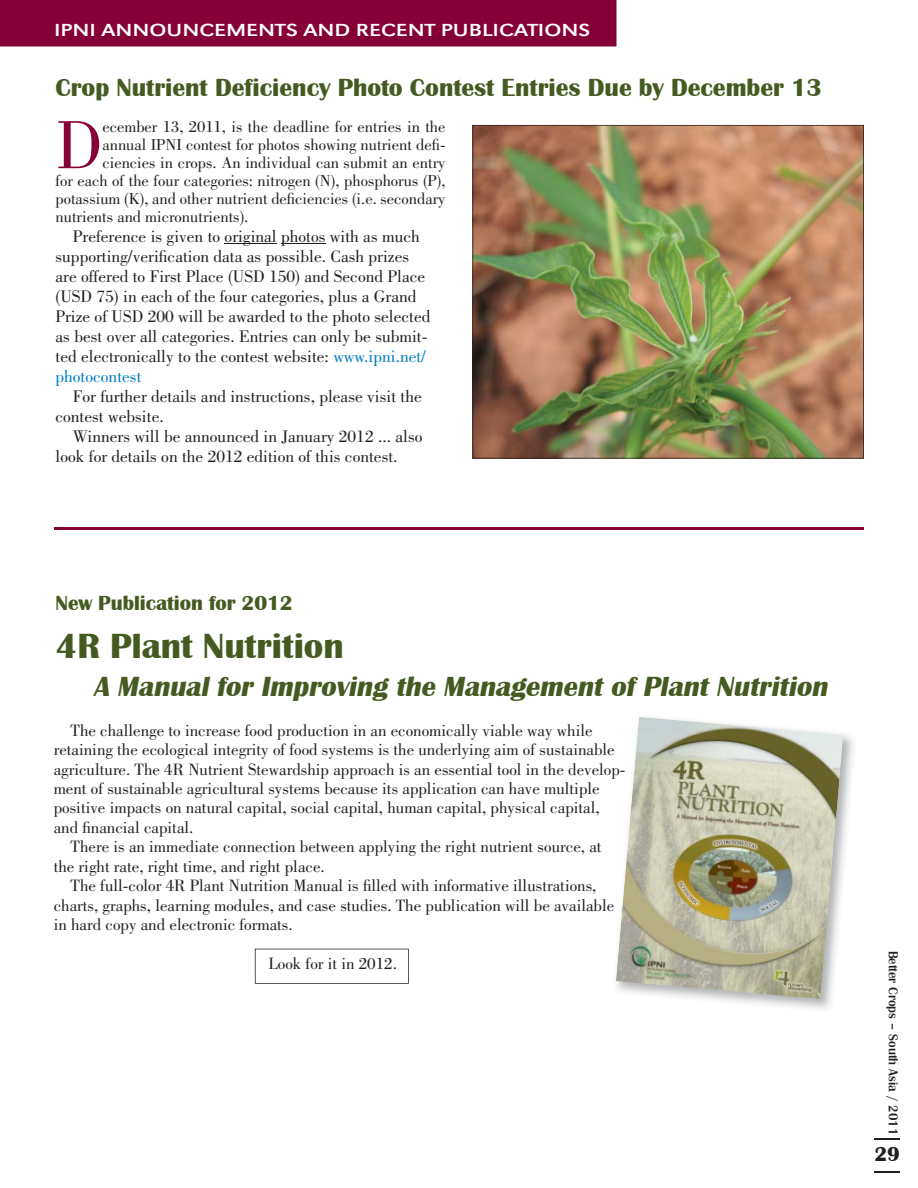
<style>
.page{position:relative;width:918px;height:1188px;background:#fff}
.page>*{position:absolute;margin:0;border:0;box-sizing:border-box;transform-origin:0 0}
.t1{font:70.35px "Bodoni";color:#860038}
.t2{font:700 36px "Britannic T";color:#455a20}
.t3{font:italic 700 28.5px "Britannic T";color:#455a20}
.t4{font:700 25.5px "Britannic T";color:#455a20}
.t5{font:700 21px "Britannic T";color:#455a20}
.t6{font:700 21px "Britannic T";color:#231f20}
.t7{font:18px "URW Grotesk T Reg Wid";color:#fff;scale:1.2 1}
.t8{font:17.4px/20px "Bodoni";color:#231f20}
.t9{font:16.95px/19.5px "Bodoni";color:#231f20}
.t10{font:16.5px "Bodoni";color:#231f20}
.t11{font:500 13.5px "Britannic T";color:#231f20}
.s1{color:#007dc3}
</style>
<div class="page">
<hr style="left:874px;top:1138px;width:26px;height:2px;background:#231f20">
<svg style="left:874px;top:1172px;width:26px;height:1px"></svg>
<div style="left:0;top:0;width:616px;height:46px;background:#860038"></div>
<hr style="left:225px;top:243px;width:52px;height:1px;background:#231f20">
<hr style="left:281px;top:243px;width:45px;height:1px;background:#231f20">
<img style="left:472px;top:125px;width:392px;height:334px">
<img style="left:709px;top:734px;width:145px;height:275px">
<img style="left:616px;top:717px;width:227px;height:282px">
<svg style="left:255px;top:949px;width:154px;height:35px"></svg>
<hr style="left:54px;top:527px;width:810px;height:3px;background:#860038">
<p class="t7" style="left:54px;top:18px;width:448px">IPNI ANNOUNCEMENTS AND RECENT PUBLICATIONS</p>
<h3 class="t4" style="left:56px;top:71px;width:768px">Crop Nutrient Deficiency Photo Contest Entries Due by December 13</h3>
<h1 class="t1" style="left:56px;top:119px;width:48px">D</h1>
<p class="t10" style="left:102px;top:121px;width:345px">ecember 13, 2011, is the deadline for entries in the</p>
<p class="t10" style="left:102px;top:139px;width:345px">annual IPNI contest for photos showing nutrient defi-</p>
<p class="t10" style="left:102px;top:157px;width:345px">ciencies in crops. An individual can submit an entry</p>
<p class="t10" style="left:56px;top:175px;width:392px">for each of the four categories: nitrogen (N), phosphorus (P),</p>
<p class="t10" style="left:56px;top:193px;width:392px">potassium (K), and other nutrient deficiencies (i.e. secondary</p>
<p class="t10" style="left:56px;top:211px;width:194px">nutrients and micronutrients).</p>
<p class="t8" style="left:55px;top:228px;width:377px;text-indent:17px">Preference is given to original photos with as much supporting/verification data as possible. Cash prizes are offered to First Place (USD 150) and Second Place (USD 75) in each of the four categories, plus a Grand Prize of USD 200 will be awarded to the photo selected as best over all categories. Entries can only be submit&shy;ted electronically to the contest website: <span class="s1">www.ipni.net/ photocontest</span></p>
<p class="t8" style="left:56px;top:388px;width:368px;text-indent:17px">For further details and instructions, please visit the contest website.</p>
<p class="t8" style="left:56px;top:428px;width:369px;text-indent:17px">Winners will be announced in January 2012 ... also look for details on the 2012 edition of this contest.</p>
<p class="t5" style="left:56px;top:589px;width:239px">New Publication for 2012</p>
<h2 class="t2" style="left:56px;top:622px;width:290px">4R Plant Nutrition</h2>
<h3 class="t3" style="left:94px;top:668px;width:741px">A Manual for Improving the Management of Plant Nutrition</h3>
<p class="t9" style="left:54px;top:722px;width:573px;text-indent:17px">The challenge to increase food production in an economically viable way while retaining the ecological integrity of food systems is the underlying aim of sustainable agriculture. The 4R Nutrient Stewardship approach is an essential tool in the develop&shy;ment of sustainable agricultural systems because its application can have multiple positive impacts on natural capital, social capital, human capital, physical capital, and financial capital.</p>
<p class="t9" style="left:54px;top:839px;width:549px;text-indent:17px">There is an immediate connection between applying the right nutrient source, at the right rate, right time, and right place.</p>
<p class="t9" style="left:54px;top:878px;width:562px;text-indent:17px">The full-color 4R Plant Nutrition Manual is filled with informative illustrations, charts, graphs, learning modules, and case studies. The publication will be available in hard copy and electronic formats.</p>
<p class="t9" style="left:268px;top:956px;width:130px">Look for it in 2012.</p>
<p class="t11" style="left:902px;top:951px;width:186px;rotate:90deg">Better Crops – South Asia / 2011</p>
<p class="t6" style="left:874px;top:1140px;width:27px">29</p>
</div>
